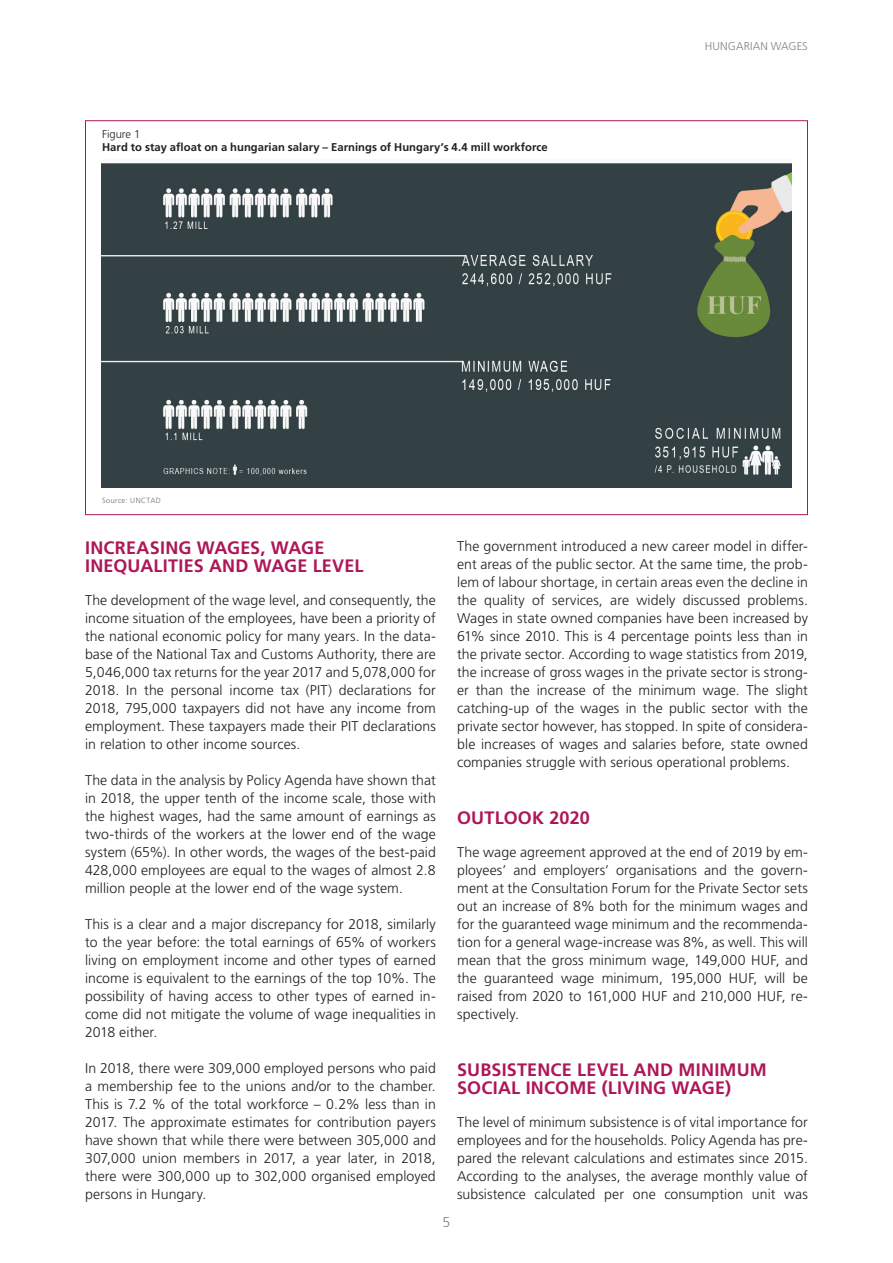
<style>
.page{position:relative;width:893px;height:1263px;background:#fff}
.page>*{position:absolute;margin:0;border:0;box-sizing:border-box;transform-origin:0 0}
.H6__12__Themenfarb{font:700 18px/18px "Frutiger LT Pro";letter-spacing:.01em;color:#ae1658}
.FT_Blocksatz{font:300 14.1px/18px "Frutiger LT Pro";letter-spacing:.005em;color:#231f20;text-align:justify}
.t1{font:300 14.1px "Frutiger LT Pro";color:#808285}
.Fußnoten-__Marginalt{font:700 11.25px "Frutiger LT Pro";letter-spacing:.005em;color:#231f20}
.Fußnoten-__Marginalt-2{font:300 11.25px "Frutiger LT Pro";letter-spacing:.01em;color:#808285}
.Fußnoten-__Marginalt-3{font:300 11.25px "Frutiger LT Pro";color:#231f20}
.Quellenagaben{font:300 7.5px "Frutiger LT Pro";letter-spacing:.05em;color:#6c6d70}
</style>
<div class="page">
<div style="left:85px;top:120px;width:723px;height:395px;background:#fff;border:1px solid #ae1658"></div>
<img style="left:101px;top:163px;width:691px;height:325px">
<p class="Fußnoten-__Marginalt-3" style="left:102px;top:127px;width:40px">Figure 1</p>
<p class="Fußnoten-__Marginalt" style="left:102px;top:141px;width:447px">Hard to stay afloat on a hungarian salary – Earnings of Hungary’s 4.4 mill workforce</p>
<p class="Quellenagaben" style="left:102px;top:496px;width:60px">Source: UNCTAD</p>
<p class="Fußnoten-__Marginalt-2" style="left:705px;top:40px;width:105px">HUNGARIAN WAGES</p>
<p class="H6__12__Themenfarb" style="left:85px;top:539px;width:280px">INCREASING WAGES, WAGE<br>INEQUALITIES AND WAGE LEVEL</p>
<p class="FT_Blocksatz" style="left:85px;top:591px;width:352px">The development of the wage level, and consequently, the income situation of the employees, have been a priority of the national economic policy for many years. In the data&shy;base of the National Tax and Customs Authority, there are 5,046,000 tax returns for the year 2017 and 5,078,000 for 2018. In the personal income tax (PIT) declarations for 2018, 795,000 taxpayers did not have any income from employment. These taxpayers made their PIT declarations in relation to other income sources.</p>
<p class="FT_Blocksatz" style="left:85px;top:771px;width:352px">The data in the analysis by Policy Agenda have shown that in 2018, the upper tenth of the income scale, those with the highest wages, had the same amount of earnings as two-thirds of the workers at the lower end of the wage system (65%). In other words, the wages of the best-paid 428,000 employees are equal to the wages of almost 2.8 million people at the lower end of the wage system.</p>
<p class="FT_Blocksatz" style="left:85px;top:915px;width:352px">This is a clear and a major discrepancy for 2018, similarly to the year before: the total earnings of 65% of workers living on employment income and other types of earned income is equivalent to the earnings of the top 10%. The possibility of having access to other types of earned in&shy;come did not mitigate the volume of wage inequalities in 2018 either.</p>
<p class="FT_Blocksatz" style="left:85px;top:1059px;width:352px">In 2018, there were 309,000 employed persons who paid a membership fee to the unions and/or to the chamber.<br>This is 7.2 % of the total workforce – 0.2% less than in 2017. The approximate estimates for contribution payers have shown that while there were between 305,000 and 307,000 union members in 2017, a year later, in 2018, there were 300,000 up to 302,000 organised employed persons in Hungary.</p>
<p class="FT_Blocksatz" style="left:457px;top:537px;width:352px">The government introduced a new career model in differ&shy;ent areas of the public sector. At the same time, the prob&shy;lem of labour shortage, in certain areas even the decline in the quality of services, are widely discussed problems.<br>Wages in state owned companies have been increased by 61% since 2010. This is 4 percentage points less than in the private sector. According to wage statistics from 2019, the increase of gross wages in the private sector is strong&shy;er than the increase of the minimum wage. The slight catching-up of the wages in the public sector with the private sector however, has stopped. In spite of considera&shy;ble increases of wages and salaries before, state owned companies struggle with serious operational problems.</p>
<p class="H6__12__Themenfarb" style="left:457px;top:809px;width:134px">OUTLOOK 2020</p>
<p class="FT_Blocksatz" style="left:457px;top:843px;width:352px">The wage agreement approved at the end of 2019 by em&shy;ployees’ and employers’ organisations and the govern&shy;ment at the Consultation Forum for the Private Sector sets out an increase of 8% both for the minimum wages and for the guaranteed wage minimum and the recommenda&shy;tion for a general wage-increase was 8%, as well. This will mean that the gross minimum wage, 149,000 HUF, and the guaranteed wage minimum, 195,000 HUF, will be raised from 2020 to 161,000 HUF and 210,000 HUF, re&shy;spectively.</p>
<p class="H6__12__Themenfarb" style="left:457px;top:1061px;width:311px">SUBSISTENCE LEVEL AND MINIMUM<br>SOCIAL INCOME (LIVING WAGE)</p>
<p class="FT_Blocksatz" style="left:457px;top:1113px;width:352px">The level of minimum subsistence is of vital importance for employees and for the households. Policy Agenda has pre&shy;pared the relevant calculations and estimates since 2015.<br>According to the analyses, the average monthly value of subsistence calculated per one consumption unit was</p>
<p class="t1" style="left:443px;top:1214px;width:9px">5</p>
</div>
